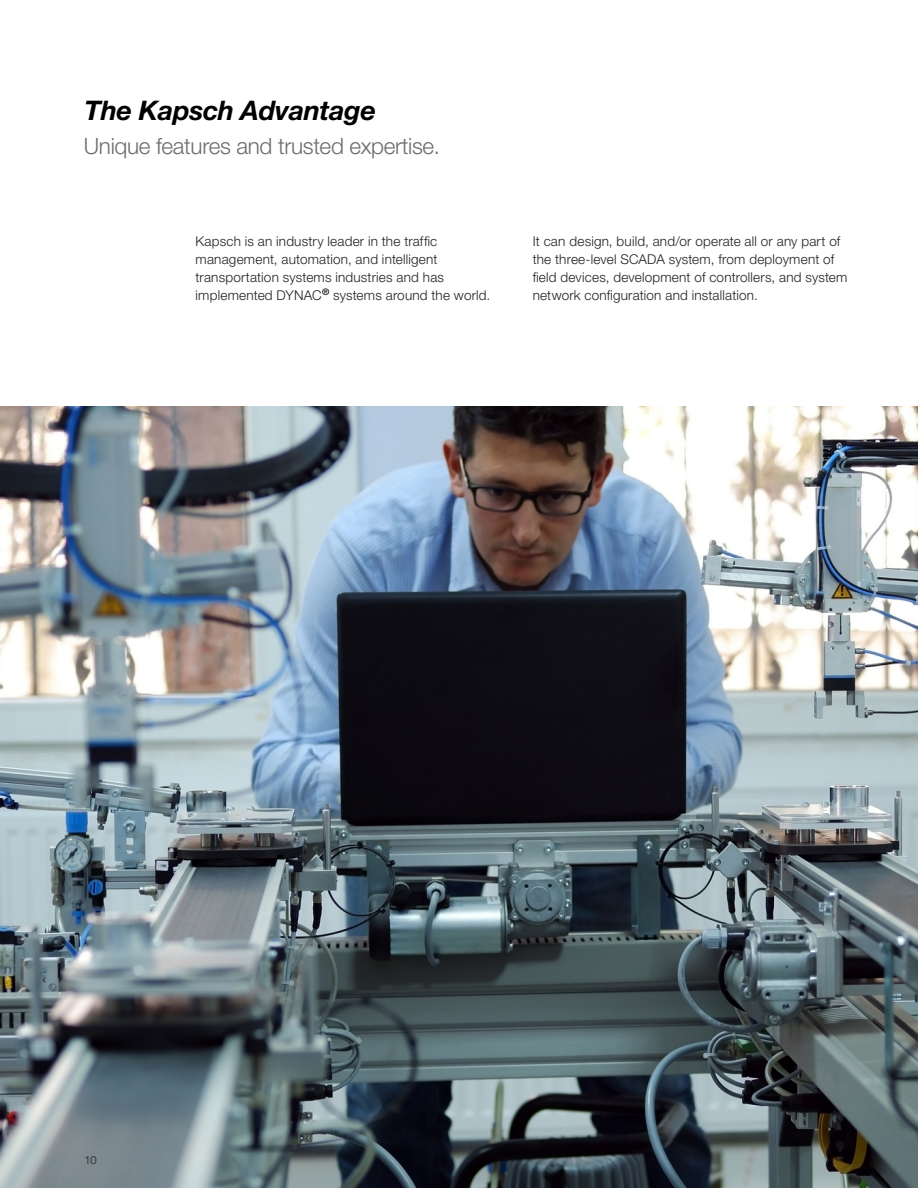
<style>
.page{position:relative;width:918px;height:1188px;background:#fff}
.page>*{position:absolute;margin:0;border:0;box-sizing:border-box;transform-origin:0 0}
.Headline{font:italic 700 27px "Helvetica Neue LT Pro";letter-spacing:-.015em;color:#000}
.Subline{font:300 22.5px "Helvetica Neue LT Pro";letter-spacing:-.015em;color:#6c6d70}
.Bodycopy_black{font:300 13.5px/18px "Helvetica Neue LT Pro";letter-spacing:.015em;color:#231f20}
.t1{font:300 11.25px "Helvetica Neue LT Pro";color:#231f20}
</style>
<div class="page">
<img style="left:0;top:407px;width:918px;height:781px">
<p class="Headline" style="left:85px;top:94px;width:293px">The Kapsch Advantage</p>
<p class="Subline" style="left:84px;top:132px;width:358px">Unique features and trusted expertise.</p>
<p class="Bodycopy_black" style="left:196px;top:232px;width:296px">Kapsch is an industry leader in the traffic management, automation, and intelligent transportation systems industries and has implemented DYNAC<sup>®</sup> systems around the world.</p>
<p class="Bodycopy_black" style="left:533px;top:232px;width:316px">It can design, build, and/or operate all or any part of the three-level SCADA system, from deployment of field devices, development of controllers, and system network configuration and installation.</p>
<p class="t1" style="left:85px;top:1153px;width:14px">10</p>
</div>
